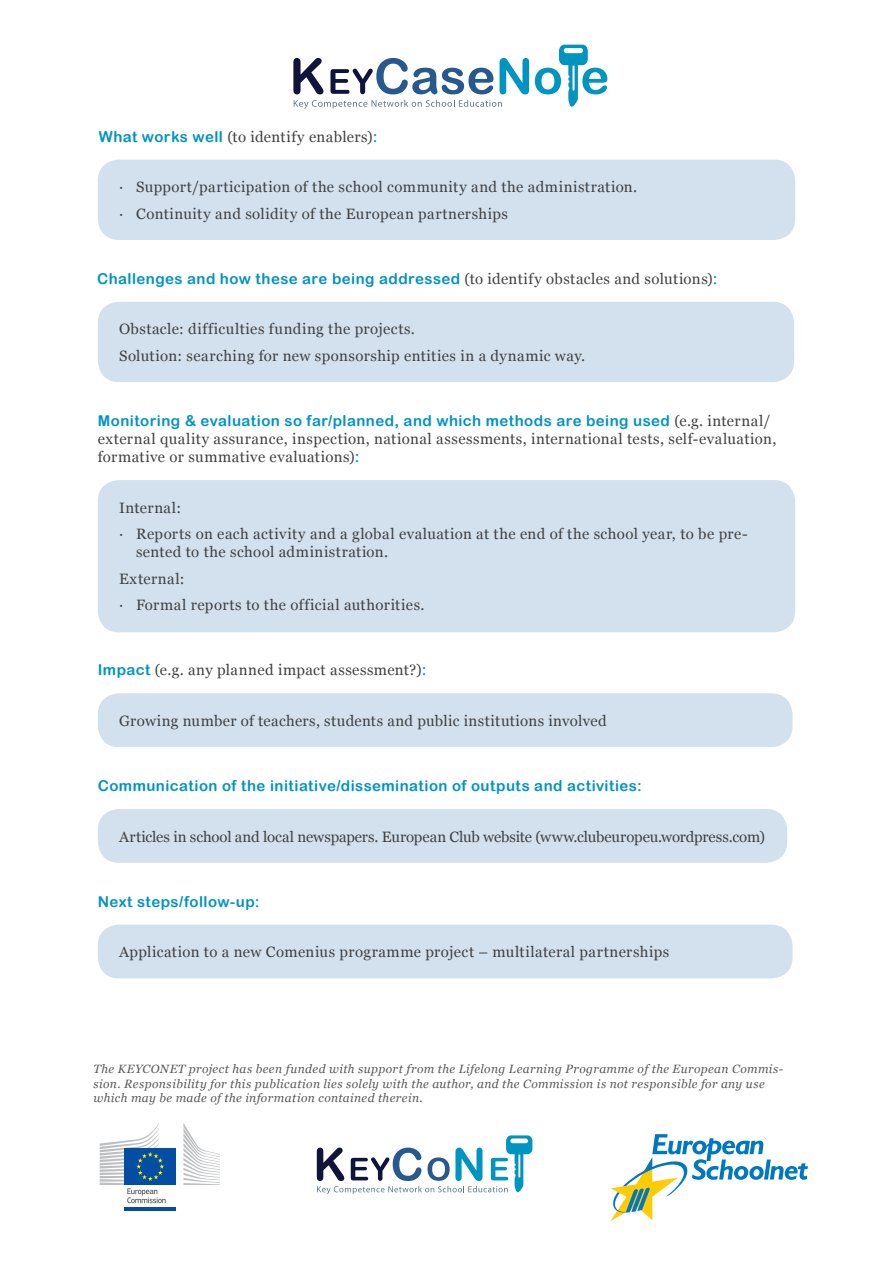
<style>
.page{position:relative;width:893px;height:1263px;background:#fff}
.page>*{position:absolute;margin:0;border:0;box-sizing:border-box;transform-origin:0 0}
.t1{font:15px/26.5px "Georgia";letter-spacing:.025em;color:#414042}
.t2{font:15px "Arial Rounded MT Bold";letter-spacing:.03em;color:#0094c1}
.t3{font:15px "Georgia";letter-spacing:-.005em;color:#414042}
.t4{font:italic 12px/14.4px "Georgia";letter-spacing:.03em;color:#58595b}
.s1{font-family:"Arial Rounded MT Bold";color:#0094c1}
.s2{font-family:"Georgia";color:#414042}
</style>
<div class="page">
<svg style="left:293px;top:58px;width:30px;height:36px"></svg>
<svg style="left:294px;top:100px;width:208px;height:9px"></svg>
<svg style="left:330px;top:58px;width:163px;height:36px"></svg>
<svg style="left:500px;top:58px;width:29px;height:36px"></svg>
<svg style="left:535px;top:45px;width:72px;height:62px"></svg>
<svg style="left:317px;top:1135px;width:215px;height:59px"></svg>
<svg style="left:610px;top:1134px;width:198px;height:87px"></svg>
<div style="left:124px;top:1148px;width:52px;height:37px;background:#034ea2"></div>
<hr style="left:124px;top:1207px;width:52px;height:3px;background:#034ea2">
<svg style="left:183px;top:1123px;width:37px;height:62px"></svg>
<svg style="left:100px;top:1123px;width:66px;height:80px"></svg>
<div style="left:98px;top:160px;width:697px;height:80px;background:#d2e1ed;border-radius:21px"></div>
<div style="left:98px;top:302px;width:696px;height:80px;background:#d2e1ed;border-radius:21px"></div>
<div style="left:98px;top:480px;width:697px;height:152px;background:#d2e1ed;border-radius:21px"></div>
<div style="left:98px;top:693px;width:694px;height:54px;background:#d2e1ed;border-radius:21px"></div>
<div style="left:98px;top:809px;width:689px;height:54px;background:#d2e1ed;border-radius:21px"></div>
<div style="left:98px;top:925px;width:694px;height:53px;background:#d2e1ed;border-radius:21px"></div>
<p class="t1" style="left:99px;top:123px;width:280px"><span class="s1">What works well</span> (to identify enablers)<span class="s1">:</span></p>
<p class="t1" style="left:119px;top:174px;width:520px">∙ Support/participation of the school community and the administration. ∙ Continuity and solidity of the European partnerships</p>
<p class="t2" style="left:97px;top:270px;width:622px">Challenges and how these are being addressed <span class="s2">(to identify obstacles and solutions)</span>:</p>
<p class="t1" style="left:119px;top:316px;width:468px">Obstacle: difficulties funding the projects.<br>Solution: searching for new sponsorship entities in a dynamic way.</p>
<p class="t2" style="left:98px;top:412px;width:674px">Monitoring &amp; evaluation so far/planned, and which methods are being used <span class="s2">(e.g. internal/</span></p>
<p class="t1" style="left:98px;top:430px;width:680px;line-height:18px">external quality assurance, inspection, national assessments, international tests, self-evaluation, formative or summative evaluations)<span class="s1">:</span></p>
<p class="t1" style="left:119px;top:494px;width:630px">Internal:<br>∙ Reports on each activity and a global evaluation at the end of the school year, to be pre-</p>
<p class="t1" style="left:119px;top:539px;width:307px;text-indent:17px">sented to the school administration.<br>External:<br>∙ Formal reports to the official authorities.</p>
<p class="t1" style="left:98px;top:657px;width:330px"><span class="s1">Impact</span> (e.g. any planned impact assessment?)<span class="s1">:</span></p>
<p class="t1" style="left:119px;top:707px;width:489px">Growing number of teachers, students and public institutions involved</p>
<p class="t2" style="left:98px;top:777px;width:545px">Communication of the initiative/dissemination of outputs and activities:</p>
<p class="t3" style="left:119px;top:828px;width:647px">Articles in school and local newspapers. European Club website (www.clubeuropeu.wordpress.com)</p>
<p class="t2" style="left:98px;top:892px;width:163px">Next steps/follow-up:</p>
<p class="t1" style="left:119px;top:939px;width:552px">Application to a new Comenius programme project – multilateral partnerships</p>
<p class="t4" style="left:94px;top:1062px;width:691px">The KEYCONET project has been funded with support from the Lifelong Learning Programme of the European Commis&shy;sion. Responsibility for this publication lies solely with the author, and the Commission is not responsible for any use which may be made of the information contained therein.</p>
</div>
